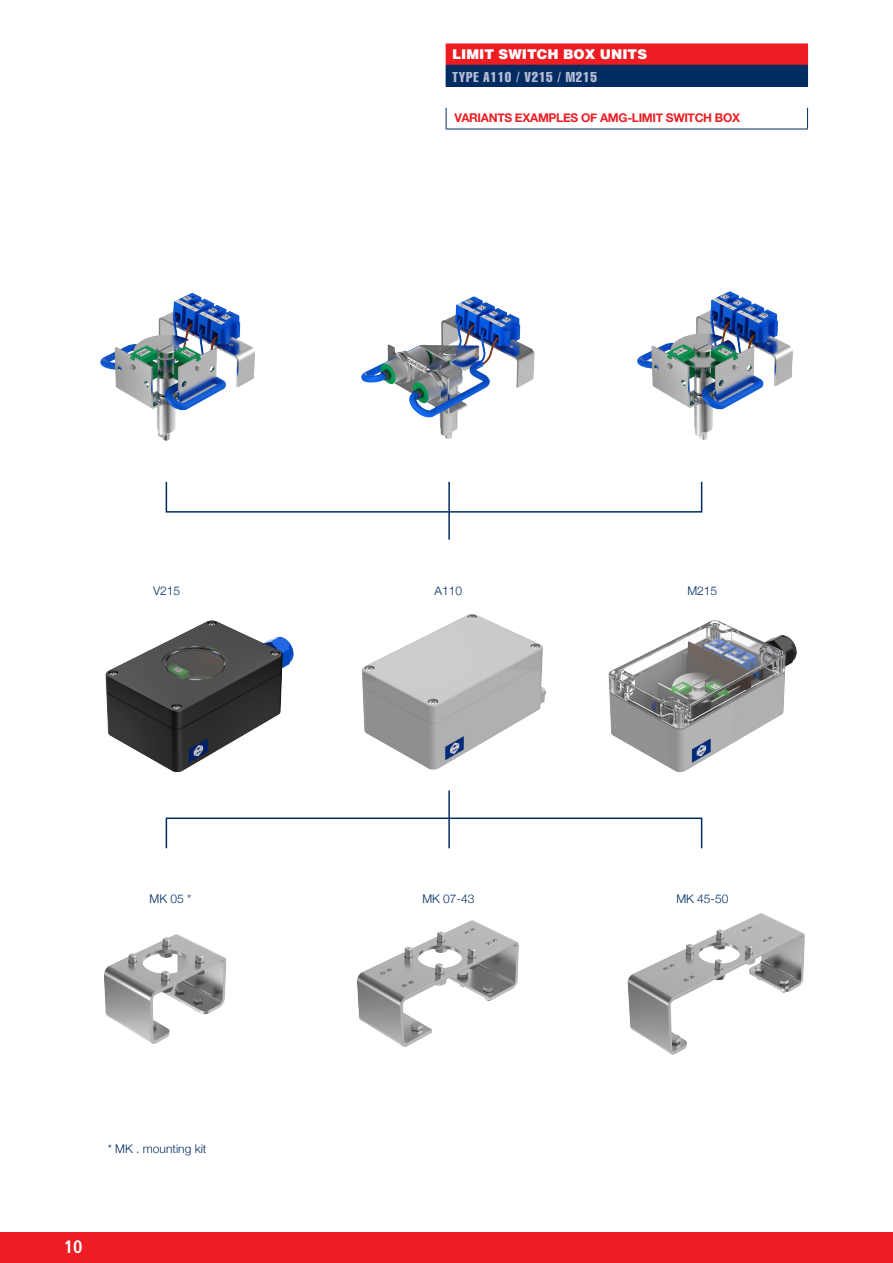
<style>
.page{position:relative;width:893px;height:1263px;background:#fff}
.page>*{position:absolute;margin:0;border:0;box-sizing:border-box;transform-origin:0 0}
.t1{font:700 condensed 18px "Frutiger";color:#fff}
.t2{font:extra-condensed 14.1px "Helvetica";letter-spacing:.05em;color:#b5bbd2}
.t3{font:900 13.5px "Helvetica LT";color:#fff}
.t4{font:300 12px "Helvetica Neue";color:#002c62}
.t5{font:700 12px "Helvetica Neue";letter-spacing:-.025em;color:#ee1d23}
</style>
<div class="page">
<img style="left:104px;top:934px;width:123px;height:110px">
<img style="left:357px;top:920px;width:162px;height:127px">
<img style="left:627px;top:913px;width:178px;height:142px">
<div style="left:446px;top:44px;width:361px;height:21px;background:#ee1d23"></div>
<div style="left:446px;top:65px;width:361px;height:21px;background:#002c62"></div>
<hr style="left:446px;top:86px;width:362px;height:1px;background:#002c62">
<svg style="left:446px;top:108px;width:1px;height:21px"></svg>
<svg style="left:807px;top:108px;width:1px;height:21px"></svg>
<hr style="left:446px;top:129px;width:362px;height:1px;background:#002c62">
<svg style="left:807px;top:44px;width:1px;height:42px"></svg>
<div style="left:0;top:1232px;width:893px;height:31px;background:#ee1d23"></div>
<img style="left:637px;top:291px;width:156px;height:149px">
<img style="left:100px;top:292px;width:155px;height:149px">
<img style="left:361px;top:296px;width:174px;height:143px">
<div style="left:166px;top:481px;width:536px;height:32px;border:2px solid #002c62"></div>
<div style="left:166px;top:817px;width:536px;height:32px;border:2px solid #002c62"></div>
<hr style="left:448px;top:482px;width:2px;height:58px;background:#002c62">
<hr style="left:448px;top:790px;width:2px;height:58px;background:#002c62">
<img style="left:362px;top:614px;width:184px;height:156px">
<img style="left:608px;top:620px;width:189px;height:152px">
<img style="left:105px;top:620px;width:189px;height:153px">
<p class="t4" style="left:153px;top:581px;width:29px">V215</p>
<p class="t4" style="left:150px;top:889px;width:43px">MK 05 *</p>
<p class="t4" style="left:108px;top:1139px;width:100px">* MK . mounting kit</p>
<h1 class="t1" style="left:64px;top:1236px;width:20px">10</h1>
<p class="t3" style="left:452px;top:46px;width:196px">LIMIT SWITCH BOX UNITS</p>
<p class="t2" style="left:452px;top:68px;width:146px">TYPE A110 / V215 / M215</p>
<p class="t5" style="left:455px;top:108px;width:287px">VARIANTS EXAMPLES OF AMG-LIMIT SWITCH BOX</p>
<p class="t4" style="left:435px;top:581px;width:29px">A110</p>
<p class="t4" style="left:422px;top:889px;width:54px">MK 07-43</p>
<p class="t4" style="left:687px;top:581px;width:31px">M215</p>
<p class="t4" style="left:676px;top:889px;width:54px">MK 45-50</p>
</div>
